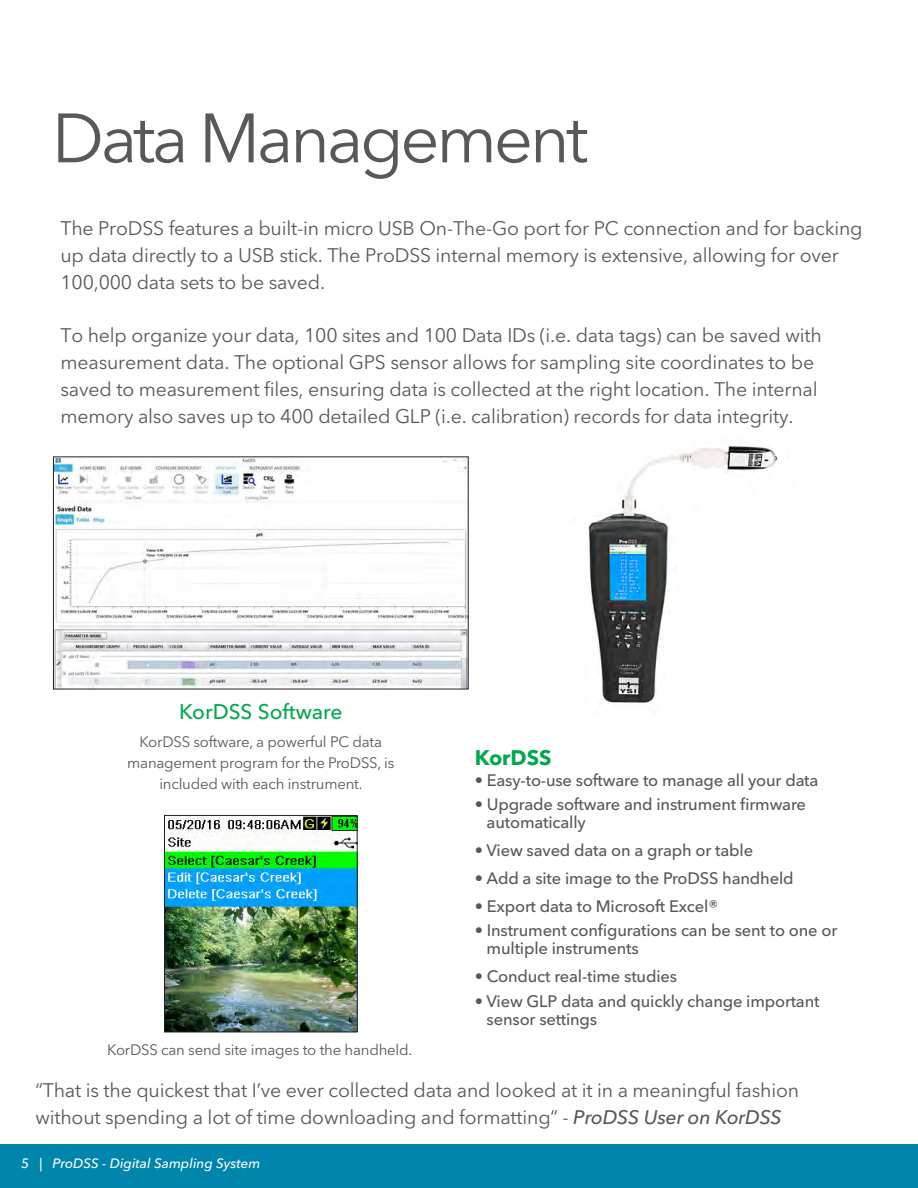
<style>
.page{position:relative;width:918px;height:1188px;background:#fff}
.page>*{position:absolute;margin:0;border:0;box-sizing:border-box;transform-origin:0 0}
.t1{font:69px "Avenir Next LT Pro";letter-spacing:-.05em;color:#57585a}
.t2{font:500 21px "Avenir Next LT Pro";color:#00a94d}
.t3{font:700 21px "Avenir Next LT Pro";color:#00a94d}
.t4{font:19.5px/27px "Avenir Next LT Pro";letter-spacing:-.01em;color:#57585a}
.t5{font:500 16.5px/18px "Avenir Next LT Pro";letter-spacing:-.01em;color:#57585a}
.t6{font:15px/21px "Avenir Next LT Pro";letter-spacing:-.015em;color:#57585a;text-align:center}
.t7{font:italic 500 13.5px "Avenir Next LT Pro";color:#fff}
.s1{font-weight:500;font-style:italic}
</style>
<div class="page">
<div style="left:0;top:1144px;width:918px;height:44px;background:#0085ad"></div>
<img style="left:55px;top:459px;width:411px;height:228px">
<img style="left:588px;top:445px;width:190px;height:259px">
<img style="left:166px;top:817px;width:189px;height:213px">
<div style="left:164px;top:815px;width:193px;height:217px;border:1px solid #231f20"></div>
<p class="t1" style="left:52px;top:97px;width:538px">Data Management</p>
<p class="t4" style="left:60px;top:215px;width:804px">The ProDSS features a built-in micro USB On-The-Go port for PC connection and for backing up data directly to a USB stick. The ProDSS internal memory is extensive, allowing for over<br>100,000 data sets to be saved.</p>
<p class="t4" style="left:60px;top:321px;width:763px">To help organize your data, 100 sites and 100 Data IDs (i.e. data tags) can be saved with measurement data. The optional GPS sensor allows for sampling site coordinates to be saved to measurement files, ensuring data is collected at the right location. The internal memory also saves up to 400 detailed GLP (i.e. calibration) records for data integrity.</p>
<p class="t2" style="left:179px;top:699px;width:165px">KorDSS Software</p>
<p class="t6" style="left:127px;top:731px;width:269px">KorDSS software, a powerful PC data management program for the ProDSS, is included with each instrument.</p>
<p class="t3" style="left:475px;top:744px;width:78px">KorDSS</p>
<p class="t5" style="left:475px;top:771px;width:345px">• Easy-to-use software to manage all your data</p>
<p class="t5" style="left:487px;top:796px;width:321px;text-indent:-12px">• Upgrade software and instrument firmware automatically</p>
<p class="t5" style="left:475px;top:841px;width:280px">• View saved data on a graph or table</p>
<p class="t5" style="left:475px;top:869px;width:320px">• Add a site image to the ProDSS handheld</p>
<p class="t5" style="left:475px;top:897px;width:245px">• Export data to Microsoft Excel®</p>
<p class="t5" style="left:487px;top:922px;width:352px;text-indent:-12px">• Instrument configurations can be sent to one or multiple instruments</p>
<p class="t5" style="left:475px;top:967px;width:204px">• Conduct real-time studies</p>
<p class="t5" style="left:487px;top:992px;width:334px;text-indent:-12px">• View GLP data and quickly change important sensor settings</p>
<p class="t6" style="left:107px;top:1039px;width:307px">KorDSS can send site images to the handheld.</p>
<p class="t4" style="left:35px;top:1077px;width:765px">“That is the quickest that I’ve ever collected data and looked at it in a meaningful fashion without spending a lot of time downloading and formatting” - <span class="s1">ProDSS User on KorDSS</span></p>
<p class="t7" style="left:21px;top:1156px;width:241px">5 | ProDSS - Digital Sampling System</p>
</div>
